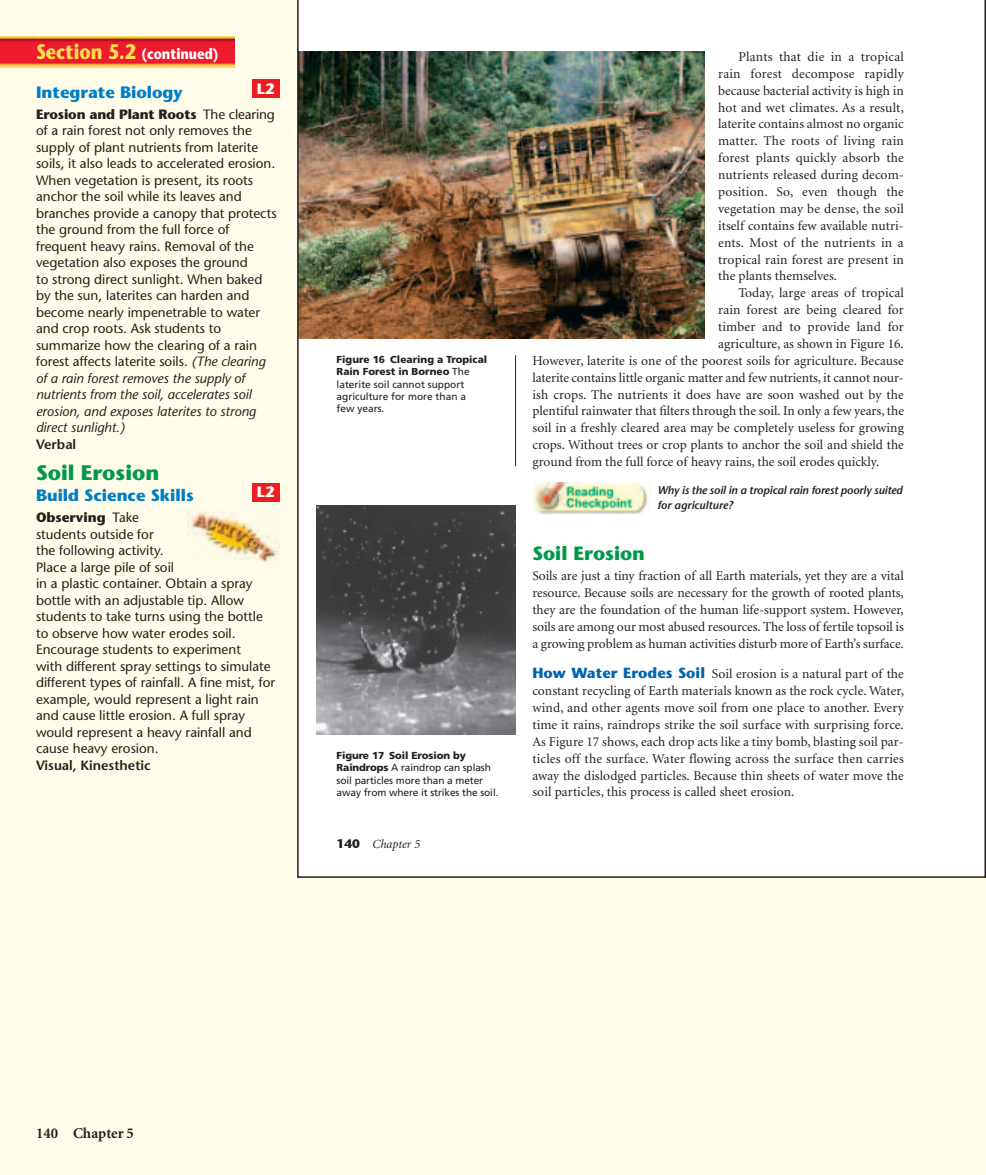
<style>
.page{position:relative;width:986px;height:1175px;background:#fff}
.page>*{position:absolute;margin:0;border:0;box-sizing:border-box;transform-origin:0 0}
.t1{font:700 21px "Stone Sans";color:#00984a}
.t2{font:700 19.2px "Stone Sans";color:#00984a}
.t3{font:700 16.5px "Stone Sans";color:#007ec5}
.t4{font:700 15px "Stone Sans";color:#fff;scale:.85 1}
.t5{font:700 15px "Minion";color:#231f20}
.t6{font:700 15px "Stone Sans";color:#fff}
.t7{font:13.5px/16.8px "Minion";color:#231f20;text-align:justify}
.t8{font:13.5px/16.5px "Stone Sans";color:#231f20}
.t9{font:600 13.5px "Stone Sans";color:#231f20}
.t10{font:italic 12.3px "Minion";color:#231f20}
.t11{font:italic 600 11.25px/14.7px "Stone Sans";letter-spacing:-.01em;color:#231f20}
.t12{font:10.2px/12.3px "Frutiger";letter-spacing:-.01em;color:#231f20}
.s1{font-size:21px;color:#ffde4e}
.s2{font-weight:700}
.s3{font-style:italic}
.s4{font-weight:900}
.s5{font-family:"Stone Sans";font-weight:700;font-style:normal}
.s6{font-family:"Stone Sans";font-weight:700;font-size:14.7px;color:#0065ae}
</style>
<div class="page">
<div style="left:0;top:0;width:986px;height:1174px;background:#fffde9"></div>
<img style="left:297px;top:0;width:689px;height:878px">
<div style="left:252px;top:483px;width:27px;height:18px;background:#ee1d23"></div>
<div style="left:252px;top:80px;width:27px;height:18px;background:#ee1d23"></div>
<img style="left:0;top:36px;width:234px;height:32px">
<img style="left:188px;top:512px;width:91px;height:50px">
<p class="t4" style="left:36px;top:48px;width:216px"><span class="s1">Section 5.2</span> (continued)</p>
<p class="t6" style="left:257px;top:83px;width:19px">L2</p>
<p class="t3" style="left:36px;top:85px;width:148px">Integrate Biology</p>
<p class="t8" style="left:36px;top:107px;width:242px"><span class="s2">Erosion and Plant Roots</span> The clearing of a rain forest not only removes the supply of plant nutrients from laterite soils, it also leads to accelerated erosion.<br>When vegetation is present, its roots anchor the soil while its leaves and branches provide a canopy that protects the ground from the full force of frequent heavy rains. Removal of the vegetation also exposes the ground<br>to strong direct sunlight. When baked by the sun, laterites can harden and become nearly impenetrable to water and crop roots. Ask students to summarize how the clearing of a rain forest affects laterite soils. <span class="s3">(The clearing of a rain forest removes the supply of nutrients from the soil, accelerates soil erosion, and exposes laterites to strong direct sunlight.)</span></p>
<p class="t9" style="left:36px;top:439px;width:42px">Verbal</p>
<h1 class="t1" style="left:36px;top:465px;width:125px">Soil Erosion</h1>
<p class="t3" style="left:36px;top:489px;width:159px">Build Science Skills</p>
<p class="t8" style="left:36px;top:510px;width:240px"><span class="s2">Observing</span> Take<br>students outside for<br>the following activity.<br>Place a large pile of soil<br>in a plastic container. Obtain a spray bottle with an adjustable tip. Allow students to take turns using the bottle to observe how water erodes soil.<br>Encourage students to experiment<br>with different spray settings to simulate different types of rainfall. A fine mist, for example, would represent a light rain and cause little erosion. A full spray would represent a heavy rainfall and cause heavy erosion.</p>
<p class="t9" style="left:36px;top:760px;width:116px">Visual, Kinesthetic</p>
<p class="t6" style="left:257px;top:486px;width:19px">L2</p>
<p class="t12" style="left:336px;top:354px;width:152px"><span class="s4">Figure 16 Clearing a Tropical<br>Rain Forest in Borneo</span> The laterite soil cannot support agriculture for more than a<br>few years.</p>
<p class="t12" style="left:336px;top:750px;width:163px"><span class="s4">Figure 17 Soil Erosion by<br>Raindrops</span> A raindrop can splash soil particles more than a meter away from where it strikes the soil.</p>
<p class="t10" style="left:336px;top:839px;width:85px"><span class="s5">140</span> Chapter 5</p>
<p class="t7" style="left:718px;top:49px;width:187px;text-indent:20px">Plants that die in a tropical rain forest decompose rapidly because bacterial activity is high in hot and wet climates. As a result, laterite contains almost no organic matter. The roots of living rain forest plants quickly absorb the nutrients released during decom&shy;position. So, even though the vegetation may be dense, the soil itself contains few available nutri&shy;ents. Most of the nutrients in a tropical rain forest are present in the plants themselves.</p>
<p class="t7" style="left:738px;top:286px;width:167px">Today, large areas of tropical</p>
<p class="t7" style="left:718px;top:302px;width:187px">rain forest are being cleared for</p>
<p class="t7" style="left:718px;top:319px;width:187px">timber and to provide land for</p>
<p class="t7" style="left:718px;top:336px;width:187px">agriculture, as shown in Figure 16.</p>
<p class="t7" style="left:532px;top:353px;width:373px">However, laterite is one of the poorest soils for agriculture. Because</p>
<p class="t7" style="left:532px;top:370px;width:373px">laterite contains little organic matter and few nutrients, it cannot nour-</p>
<p class="t7" style="left:532px;top:387px;width:373px">ish crops. The nutrients it does have are soon washed out by the</p>
<p class="t7" style="left:532px;top:404px;width:373px">plentiful rainwater that filters through the soil. In only a few years, the</p>
<p class="t7" style="left:532px;top:421px;width:373px">soil in a freshly cleared area may be completely useless for growing</p>
<p class="t7" style="left:532px;top:437px;width:373px">crops. Without trees or crop plants to anchor the soil and shield the</p>
<p class="t7" style="left:532px;top:454px;width:348px">ground from the full force of heavy rains, the soil erodes quickly.</p>
<p class="t11" style="left:657px;top:484px;width:247px">Why is the soil in a tropical rain forest poorly suited for agriculture?</p>
<h2 class="t2" style="left:532px;top:546px;width:114px">Soil Erosion</h2>
<p class="t7" style="left:532px;top:569px;width:373px">Soils are just a tiny fraction of all Earth materials, yet they are a vital resource. Because soils are necessary for the growth of rooted plants, they are the foundation of the human life-support system. However, soils are among our most abused resources. The loss of fertile topsoil is a growing problem as human activities disturb more of Earth’s surface.</p>
<p class="t7" style="left:532px;top:666px;width:373px"><span class="s6">How Water Erodes Soil</span> Soil erosion is a natural part of the constant recycling of Earth materials known as the rock cycle. Water, wind, and other agents move soil from one place to another. Every time it rains, raindrops strike the soil surface with surprising force.<br>As Figure 17 shows, each drop acts like a tiny bomb, blasting soil par&shy;ticles off the surface. Water flowing across the surface then carries away the dislodged particles. Because thin sheets of water move the soil particles, this process is called sheet erosion.</p>
<p class="t5" style="left:36px;top:1127px;width:99px">140 Chapter 5</p>
</div>
